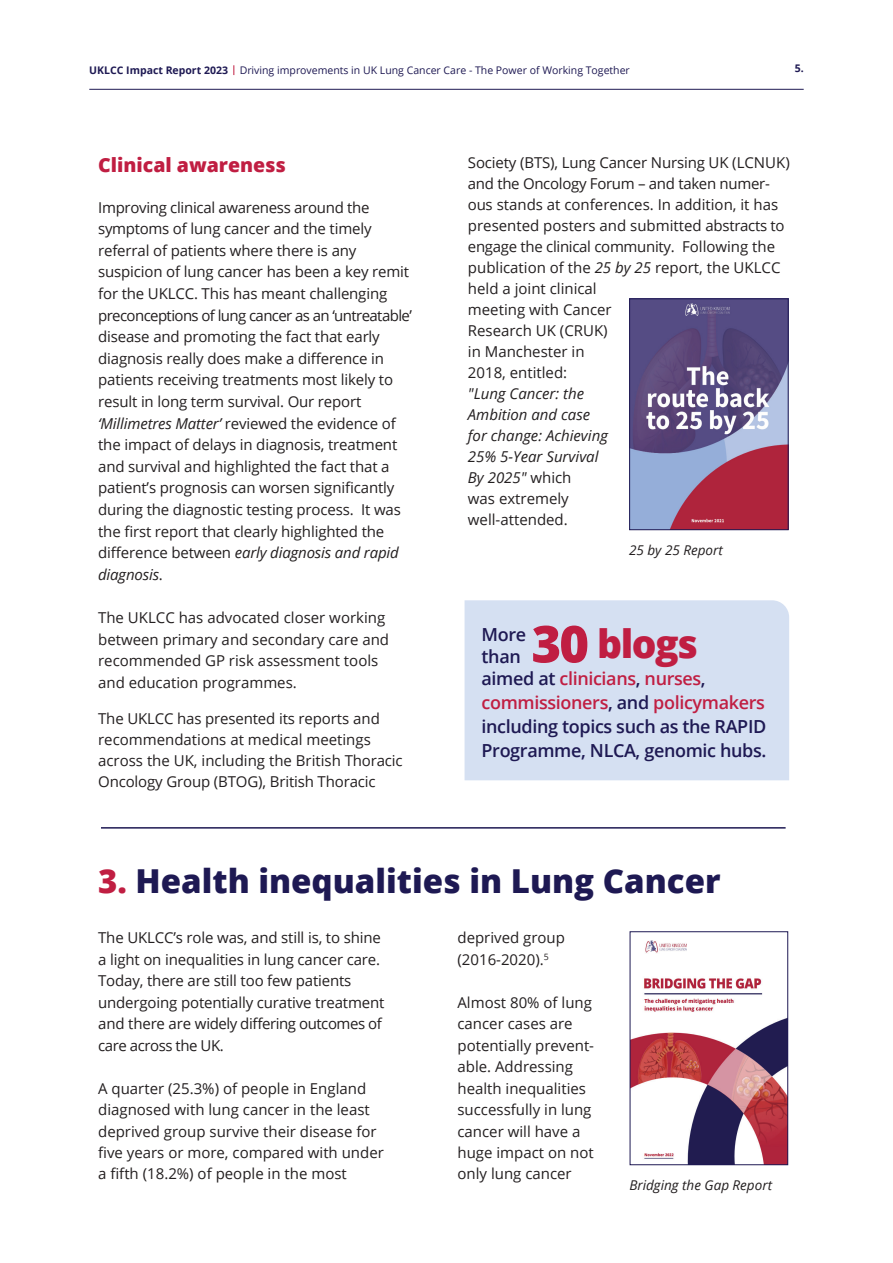
<style>
.page{position:relative;width:893px;height:1263px;background:#fff}
.page>*{position:absolute;margin:0;border:0;box-sizing:border-box;transform-origin:0 0}
.t1{font:800 39px "Open Sans";letter-spacing:-.04em;color:#c01e42}
.t2{font:800 33px "Open Sans";color:#1e1953}
.t3{font:800 19.5px "Open Sans";color:#c01e42}
.t4{font:600 18px/24px "Open Sans";letter-spacing:-.02em;color:#1e1953}
.t5{font:15px/21.6px "Open Sans";letter-spacing:-.01em;color:#231f20}
.t6{font:italic 15px/21px "Open Sans";color:#231f20}
.t7{font:italic 13.5px "Open Sans";color:#231f20}
.t8{font:10.5px "Open Sans";color:#1e1953}
.t9{font:700 10.5px "Open Sans";color:#1e1953}
.s1{font-weight:700}
.s2{font-style:italic}
.s3{font-style:normal}
.s4{font-size:51px}
.s5{color:#c01e42}
</style>
<div class="page">
<hr style="left:89px;top:89px;width:715px;height:1px;background:#1e1953">
<img style="left:632px;top:940px;width:154px;height:223px">
<div style="left:630px;top:931px;width:158px;height:234px;border:1px solid #1e1953"></div>
<img style="left:631px;top:300px;width:156px;height:228px">
<div style="left:629px;top:298px;width:160px;height:232px;border:1px solid #1e1953"></div>
<hr style="left:101px;top:827px;width:685px;height:2px;background:#1e1953">
<div style="left:465px;top:600px;width:324px;height:180px;background:#d5e0f2"></div>
<p class="t8" style="left:89px;top:63px;width:542px"><span class="s1">UKLCC Impact Report 2023</span> Driving improvements in UK Lung Cancer Care - The Power of Working Together</p>
<p class="t9" style="left:795px;top:61px;width:10px">5.</p>
<h3 class="t3" style="left:98px;top:150px;width:189px">Clinical awareness</h3>
<p class="t5" style="left:98px;top:196px;width:315px">Improving clinical awareness around the symptoms of lung cancer and the timely referral of patients where there is any suspicion of lung cancer has been a key remit for the UKLCC. This has meant challenging preconceptions of lung cancer as an ‘untreatable’ disease and promoting the fact that early diagnosis really does make a difference in patients receiving treatments most likely to result in long term survival. Our report <span class="s2">‘Millimetres Matter’</span> reviewed the evidence of the impact of delays in diagnosis, treatment and survival and highlighted the fact that a patient’s prognosis can worsen significantly during the diagnostic testing process. It was the first report that clearly highlighted the difference between <span class="s2">early diagnosis and rapid diagnosis</span>.</p>
<p class="t5" style="left:98px;top:606px;width:292px">The UKLCC has advocated closer working between primary and secondary care and recommended GP risk assessment tools and education programmes.</p>
<p class="t5" style="left:98px;top:708px;width:306px;line-height:21px">The UKLCC has presented its reports and recommendations at medical meetings across the UK, including the British Thoracic Oncology Group (BTOG), British Thoracic</p>
<p class="t5" style="left:468px;top:152px;width:323px;line-height:21px">Society (BTS), Lung Cancer Nursing UK (LCNUK) and the Oncology Forum – and taken numer&shy;ous stands at conferences. In addition, it has presented posters and submitted abstracts to engage the clinical community. Following the publication of the <span class="s2">25 by 25</span> report, the UKLCC held a joint clinical<br>meeting with Cancer<br>Research UK (CRUK)<br>in Manchester in<br>2018, entitled:</p>
<p class="t6" style="left:468px;top:383px;width:141px">"Lung Cancer: the<br>Ambition and case for change: Achieving<br>25% 5-Year Survival<br>By 2025" <span class="s3">which<br>was extremely well-attended.</span></p>
<p class="t7" style="left:629px;top:540px;width:95px">25 by 25 Report</p>
<p class="t4" style="left:482px;top:624px;width:46px;line-height:21px">More than</p>
<h1 class="t1" style="left:531px;top:614px;width:168px"><span class="s4">30</span> blogs</h1>
<p class="t4" style="left:482px;top:666px;width:286px">aimed at <span class="s5">clinicians</span>, <span class="s5">nurses</span>, <span class="s5">commissioners</span>, and <span class="s5">policymakers </span>including topics such as the RAPID<br>Programme, NLCA, genomic hubs.</p>
<h2 class="t2" style="left:98px;top:856px;width:624px"><span class="s5">3.</span> Health inequalities in Lung Cancer</h2>
<p class="t5" style="left:98px;top:927px;width:288px">The UKLCC’s role was, and still is, to shine a light on inequalities in lung cancer care.<br>Today, there are still too few patients undergoing potentially curative treatment and there are widely differing outcomes of care across the UK.</p>
<p class="t5" style="left:98px;top:1077px;width:287px">A quarter (25.3%) of people in England diagnosed with lung cancer in the least deprived group survive their disease for five years or more, compared with under a fifth (18.2%) of people in the most</p>
<p class="t5" style="left:457px;top:927px;width:109px">deprived group (2016-2020).<sup>5</sup></p>
<p class="t5" style="left:457px;top:991px;width:138px">Almost 80% of lung cancer cases are potentially prevent&shy;able. Addressing health inequalities successfully in lung cancer will have a huge impact on not only lung cancer</p>
<p class="t7" style="left:629px;top:1176px;width:144px">Bridging the Gap Report</p>
</div>
